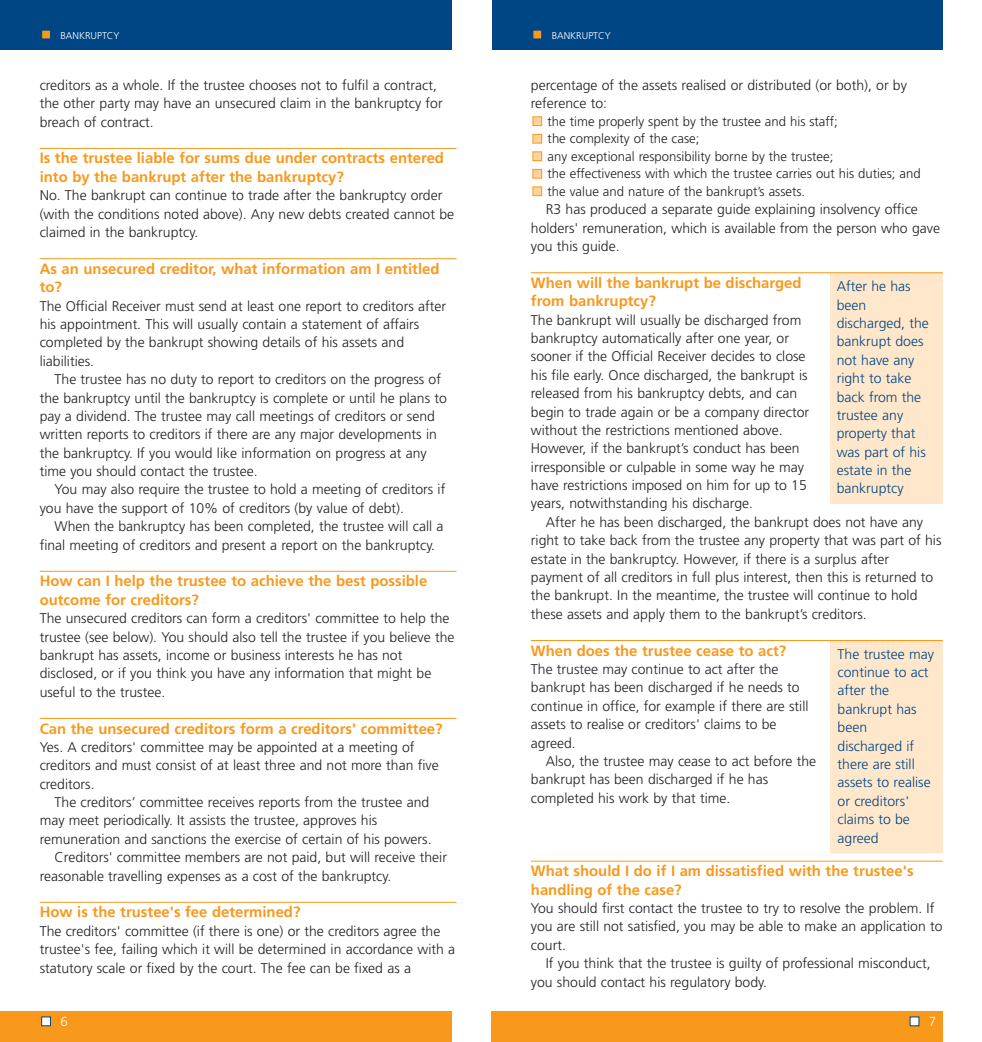
<style>
.page{position:relative;width:982px;height:1042px;background:#fff}
.page>*{position:absolute;margin:0;border:0;box-sizing:border-box;transform-origin:0 0}
.t1{font:700 14.88px/18.4px "Frutiger";color:#f8991c}
.t2{font:300 14px/18.4px "Frutiger";color:#231f20}
.t3{font:300 14px/18.4px "Frutiger";color:#004685}
.t4{font:300 13.12px/17.5px "Frutiger";color:#231f20}
.t5{font:300 13.12px "Frutiger";color:#fff}
.t6{font:300 9.8px "Frutiger";color:#fff}
</style>
<div class="page">
<div style="left:830px;top:641px;width:113px;height:211px;background:#ffe7cb"></div>
<div style="left:830px;top:274px;width:112px;height:230px;background:#ffe7cb"></div>
<hr style="left:531px;top:272px;width:412px;height:1px;background:#f8991c">
<hr style="left:531px;top:640px;width:412px;height:1px;background:#f8991c">
<hr style="left:531px;top:860px;width:412px;height:1px;background:#f8991c">
<div style="left:533px;top:187px;width:9px;height:9px;background:#fed39f"></div>
<div style="left:533px;top:187px;width:9px;height:9px;border:1px solid #f8991c"></div>
<div style="left:533px;top:169px;width:9px;height:9px;background:#fed39f"></div>
<div style="left:533px;top:169px;width:9px;height:9px;border:1px solid #f8991c"></div>
<div style="left:533px;top:152px;width:9px;height:9px;background:#fed39f"></div>
<div style="left:533px;top:152px;width:9px;height:9px;border:1px solid #f8991c"></div>
<div style="left:533px;top:134px;width:9px;height:9px;background:#fed39f"></div>
<div style="left:533px;top:134px;width:9px;height:9px;border:1px solid #f8991c"></div>
<div style="left:533px;top:117px;width:9px;height:9px;background:#fed39f"></div>
<div style="left:533px;top:117px;width:9px;height:9px;border:1px solid #f8991c"></div>
<div style="left:492px;top:0;width:451px;height:49px;background:#004685"></div>
<div style="left:533px;top:30px;width:9px;height:9px;background:#f8991c"></div>
<div style="left:533px;top:30px;width:9px;height:9px;border:1px solid #004685"></div>
<div style="left:491px;top:1010px;width:451px;height:31px;background:#f8991c"></div>
<div style="left:910px;top:1016px;width:9px;height:9px;background:#fff"></div>
<hr style="left:40px;top:148px;width:416px;height:1px;background:#f8991c">
<hr style="left:40px;top:258px;width:416px;height:1px;background:#f8991c">
<hr style="left:40px;top:571px;width:416px;height:1px;background:#f8991c">
<hr style="left:40px;top:718px;width:416px;height:1px;background:#f8991c">
<hr style="left:40px;top:901px;width:416px;height:1px;background:#f8991c">
<div style="left:0;top:0;width:451px;height:49px;background:#004685"></div>
<div style="left:42px;top:30px;width:8px;height:9px;background:#f8991c"></div>
<div style="left:41px;top:30px;width:10px;height:9px;border:1px solid #004685"></div>
<div style="left:0;top:1010px;width:451px;height:31px;background:#f8991c"></div>
<div style="left:42px;top:1016px;width:8px;height:9px;background:#fff"></div>
<div style="left:41px;top:1016px;width:10px;height:9px;border:1px solid #004685"></div>
<p class="t6" style="left:60px;top:32px;width:61px">BANKRUPTCY</p>
<p class="t6" style="left:552px;top:32px;width:61px">BANKRUPTCY</p>
<p class="t2" style="left:40px;top:77px;width:404px">creditors as a whole. If the trustee chooses not to fulfil a contract, the other party may have an unsecured claim in the bankruptcy for breach of contract.</p>
<p class="t1" style="left:40px;top:150px;width:406px">Is the trustee liable for sums due under contracts entered into by the bankrupt after the bankruptcy?</p>
<p class="t2" style="left:40px;top:187px;width:416px">No. The bankrupt can continue to trade after the bankruptcy order (with the conditions noted above). Any new debts created cannot be claimed in the bankruptcy.</p>
<p class="t1" style="left:40px;top:260px;width:401px">As an unsecured creditor, what information am I entitled to?</p>
<p class="t2" style="left:40px;top:297px;width:408px">The Official Receiver must send at least one report to creditors after his appointment. This will usually contain a statement of affairs completed by the bankrupt showing details of his assets and liabilities.</p>
<p class="t2" style="left:40px;top:371px;width:409px;text-indent:15px">The trustee has no duty to report to creditors on the progress of the bankruptcy until the bankruptcy is complete or until he plans to pay a dividend. The trustee may call meetings of creditors or send written reports to creditors if there are any major developments in the bankruptcy. If you would like information on progress at any time you should contact the trustee.</p>
<p class="t2" style="left:40px;top:481px;width:407px;text-indent:15px">You may also require the trustee to hold a meeting of creditors if you have the support of 10% of creditors (by value of debt).</p>
<p class="t2" style="left:40px;top:518px;width:405px;text-indent:15px">When the bankruptcy has been completed, the trustee will call a final meeting of creditors and present a report on the bankruptcy.</p>
<p class="t1" style="left:40px;top:573px;width:389px">How can I help the trustee to achieve the best possible outcome for creditors?</p>
<p class="t2" style="left:40px;top:610px;width:416px">The unsecured creditors can form a creditors' committee to help the trustee (see below). You should also tell the trustee if you believe the bankrupt has assets, income or business interests he has not disclosed, or if you think you have any information that might be useful to the trustee.</p>
<p class="t1" style="left:40px;top:720px;width:404px">Can the unsecured creditors form a creditors' committee?</p>
<p class="t2" style="left:40px;top:738px;width:400px">Yes. A creditors' committee may be appointed at a meeting of creditors and must consist of at least three and not more than five creditors.</p>
<p class="t2" style="left:55px;top:794px;width:376px">The creditors’ committee receives reports from the trustee and</p>
<p class="t2" style="left:40px;top:812px;width:339px">may meet periodically. It assists the trustee, approves his</p>
<p class="t2" style="left:40px;top:830px;width:393px">remuneration and sanctions the exercise of certain of his powers.</p>
<p class="t2" style="left:55px;top:849px;width:394px">Creditors' committee members are not paid, but will receive their</p>
<p class="t2" style="left:40px;top:867px;width:353px">reasonable travelling expenses as a cost of the bankruptcy.</p>
<p class="t1" style="left:40px;top:904px;width:262px">How is the trustee's fee determined?</p>
<p class="t2" style="left:40px;top:922px;width:417px">The creditors' committee (if there is one) or the creditors agree the trustee's fee, failing which it will be determined in accordance with a statutory scale or fixed by the court. The fee can be fixed as a</p>
<p class="t2" style="left:531px;top:77px;width:377px">percentage of the assets realised or distributed (or both), or by reference to:</p>
<p class="t4" style="left:547px;top:113px;width:375px">the time properly spent by the trustee and his staff;<br>the complexity of the case;<br>any exceptional responsibility borne by the trustee;<br>the effectiveness with which the trustee carries out his duties; and the value and nature of the bankrupt’s assets.</p>
<p class="t2" style="left:531px;top:201px;width:410px;text-indent:15px">R3 has produced a separate guide explaining insolvency office holders' remuneration, which is available from the person who gave you this guide.</p>
<p class="t1" style="left:531px;top:274px;width:272px">When will the bankrupt be discharged from bankruptcy?</p>
<p class="t2" style="left:531px;top:311px;width:280px">The bankrupt will usually be discharged from bankruptcy automatically after one year, or sooner if the Official Receiver decides to close his file early. Once discharged, the bankrupt is released from his bankruptcy debts, and can begin to trade again or be a company director without the restrictions mentioned above.<br>However, if the bankrupt’s conduct has been irresponsible or culpable in some way he may have restrictions imposed on him for up to 15 years, notwithstanding his discharge.</p>
<p class="t2" style="left:531px;top:514px;width:412px;text-indent:15px">After he has been discharged, the bankrupt does not have any right to take back from the trustee any property that was part of his estate in the bankruptcy. However, if there is a surplus after payment of all creditors in full plus interest, then this is returned to the bankrupt. In the meantime, the trustee will continue to hold these assets and apply them to the bankrupt’s creditors.</p>
<p class="t1" style="left:531px;top:642px;width:257px">When does the trustee cease to act?</p>
<p class="t2" style="left:531px;top:661px;width:279px">The trustee may continue to act after the bankrupt has been discharged if he needs to continue in office, for example if there are still assets to realise or creditors' claims to be agreed.</p>
<p class="t2" style="left:531px;top:752px;width:287px;text-indent:15px">Also, the trustee may cease to act before the bankrupt has been discharged if he has completed his work by that time.</p>
<p class="t3" style="left:837px;top:278px;width:94px">After he has been discharged, the bankrupt does not have any right to take back from the trustee any property that was part of his estate in the bankruptcy</p>
<p class="t3" style="left:837px;top:645px;width:98px">The trustee may continue to act after the bankrupt has been discharged if there are still assets to realise or creditors' claims to be agreed</p>
<p class="t1" style="left:531px;top:862px;width:384px">What should I do if I am dissatisfied with the trustee's handling of the case?</p>
<p class="t2" style="left:531px;top:899px;width:413px">You should first contact the trustee to try to resolve the problem. If you are still not satisfied, you may be able to make an application to court.</p>
<p class="t2" style="left:531px;top:955px;width:401px;text-indent:15px">If you think that the trustee is guilty of professional misconduct, you should contact his regulatory body.</p>
<p class="t5" style="left:60px;top:1015px;width:9px">6</p>
<p class="t5" style="left:929px;top:1015px;width:9px">7</p>
</div>
